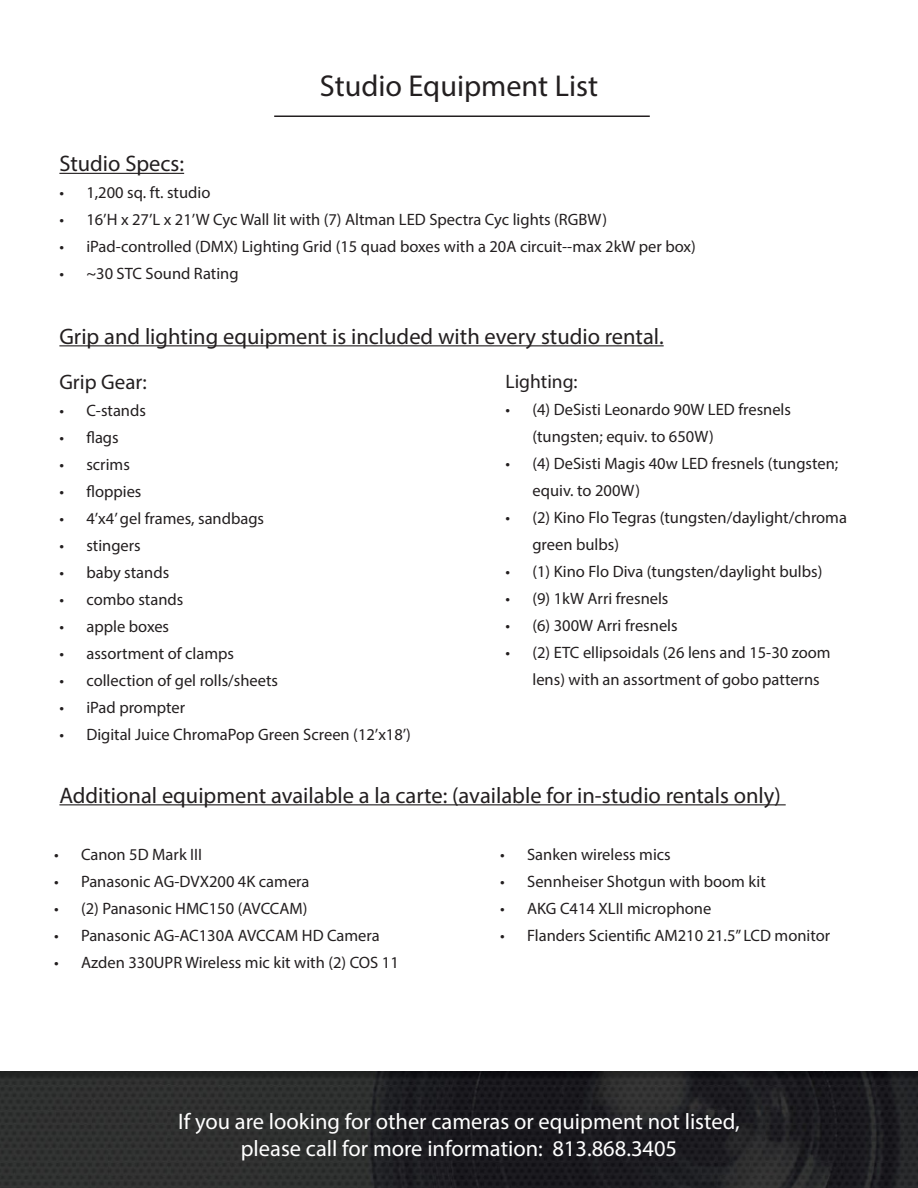
<style>
.page{position:relative;width:918px;height:1188px;background:#fff}
.page>*{position:absolute;margin:0;border:0;box-sizing:border-box;transform-origin:0 0}
.t1{font:30.3px "Myriad Pro";color:#231f20}
.t2{font:22.5px "Myriad Pro";color:#231f20}
.t3{font:22.5px "Myriad Pro";color:#fff}
.t4{font:21px "Myriad Pro";color:#231f20}
.t5{font:19.5px "Myriad Pro";color:#231f20}
.t6{font:16.5px/27px "Myriad Pro";color:#231f20}
</style>
<div class="page">
<hr style="left:274px;top:116px;width:376px;height:1px;background:#231f20">
<hr style="left:59px;top:173px;width:125px;height:1px;background:#231f20">
<hr style="left:59px;top:345px;width:605px;height:1px;background:#231f20">
<hr style="left:59px;top:804px;width:727px;height:1px;background:#231f20">
<img style="left:0;top:1072px;width:918px;height:116px">
<p class="t1" style="left:320px;top:67px;width:280px">Studio Equipment List</p>
<p class="t2" style="left:59px;top:150px;width:126px">Studio Specs:</p>
<p class="t6" style="left:59px;top:179px;width:153px">• 1,200 sq. ft. studio</p>
<p class="t6" style="left:59px;top:206px;width:549px">• 16’H x 27’L x 21’W Cyc Wall lit with (7) Altman LED Spectra Cyc lights (RGBW)</p>
<p class="t6" style="left:59px;top:233px;width:638px">• iPad-controlled (DMX) Lighting Grid (15 quad boxes with a 20A circuit--max 2kW per box)</p>
<p class="t6" style="left:59px;top:260px;width:181px">• ~30 STC Sound Rating</p>
<p class="t2" style="left:59px;top:322px;width:606px">Grip and lighting equipment is included with every studio rental.</p>
<p class="t4" style="left:59px;top:369px;width:89px">Grip Gear:</p>
<p class="t6" style="left:59px;top:397px;width:88px">• C-stands</p>
<p class="t6" style="left:59px;top:424px;width:61px">• flags</p>
<p class="t6" style="left:59px;top:451px;width:72px">• scrims</p>
<p class="t6" style="left:59px;top:478px;width:84px">• floppies</p>
<p class="t6" style="left:59px;top:505px;width:206px">• 4’x4’ gel frames, sandbags</p>
<p class="t6" style="left:59px;top:532px;width:83px">• stingers</p>
<p class="t6" style="left:59px;top:559px;width:111px">• baby stands</p>
<p class="t6" style="left:59px;top:586px;width:126px">• combo stands</p>
<p class="t6" style="left:59px;top:613px;width:111px">• apple boxes</p>
<p class="t6" style="left:59px;top:640px;width:176px">• assortment of clamps</p>
<p class="t6" style="left:59px;top:667px;width:220px">• collection of gel rolls/sheets</p>
<p class="t6" style="left:59px;top:694px;width:127px">• iPad prompter</p>
<p class="t6" style="left:59px;top:721px;width:353px">• Digital Juice ChromaPop Green Screen (12’x18’)</p>
<p class="t5" style="left:506px;top:369px;width:74px">Lighting:</p>
<p class="t6" style="left:532px;top:396px;width:260px;text-indent:-27px">• (4) DeSisti Leonardo 90W LED fresnels (tungsten; equiv. to 650W)</p>
<p class="t6" style="left:532px;top:450px;width:307px;text-indent:-27px">• (4) DeSisti Magis 40w LED fresnels (tungsten; equiv. to 200W)</p>
<p class="t6" style="left:532px;top:504px;width:316px;text-indent:-27px">• (2) Kino Flo Tegras (tungsten/daylight/chroma green bulbs)</p>
<p class="t6" style="left:506px;top:558px;width:318px">• (1) Kino Flo Diva (tungsten/daylight bulbs)</p>
<p class="t6" style="left:506px;top:585px;width:165px">• (9) 1kW Arri fresnels</p>
<p class="t6" style="left:506px;top:612px;width:174px">• (6) 300W Arri fresnels</p>
<p class="t6" style="left:532px;top:639px;width:300px;text-indent:-27px">• (2) ETC ellipsoidals (26 lens and 15-30 zoom lens) with an assortment of gobo patterns</p>
<p class="t2" style="left:59px;top:781px;width:723px">Additional equipment available a la carte: (available for in-studio rentals only)</p>
<p class="t6" style="left:54px;top:841px;width:150px">• Canon 5D Mark III</p>
<p class="t6" style="left:54px;top:868px;width:257px">• Panasonic AG-DVX200 4K camera</p>
<p class="t6" style="left:54px;top:895px;width:255px">• (2) Panasonic HMC150 (AVCCAM)</p>
<p class="t6" style="left:54px;top:922px;width:327px">• Panasonic AG-AC130A AVCCAM HD Camera</p>
<p class="t6" style="left:54px;top:949px;width:346px">• Azden 330UPR Wireless mic kit with (2) COS 11</p>
<p class="t6" style="left:500px;top:841px;width:172px">• Sanken wireless mics</p>
<p class="t6" style="left:500px;top:868px;width:267px">• Sennheiser Shotgun with boom kit</p>
<p class="t6" style="left:500px;top:895px;width:213px">• AKG C414 XLII microphone</p>
<p class="t6" style="left:500px;top:922px;width:332px">• Flanders Scientific AM210 21.5” LCD monitor</p>
<p class="t3" style="left:178px;top:1108px;width:563px">If you are looking for other cameras or equipment not listed,</p>
<p class="t3" style="left:241px;top:1135px;width:438px">please call for more information: 813.868.3405</p>
</div>
